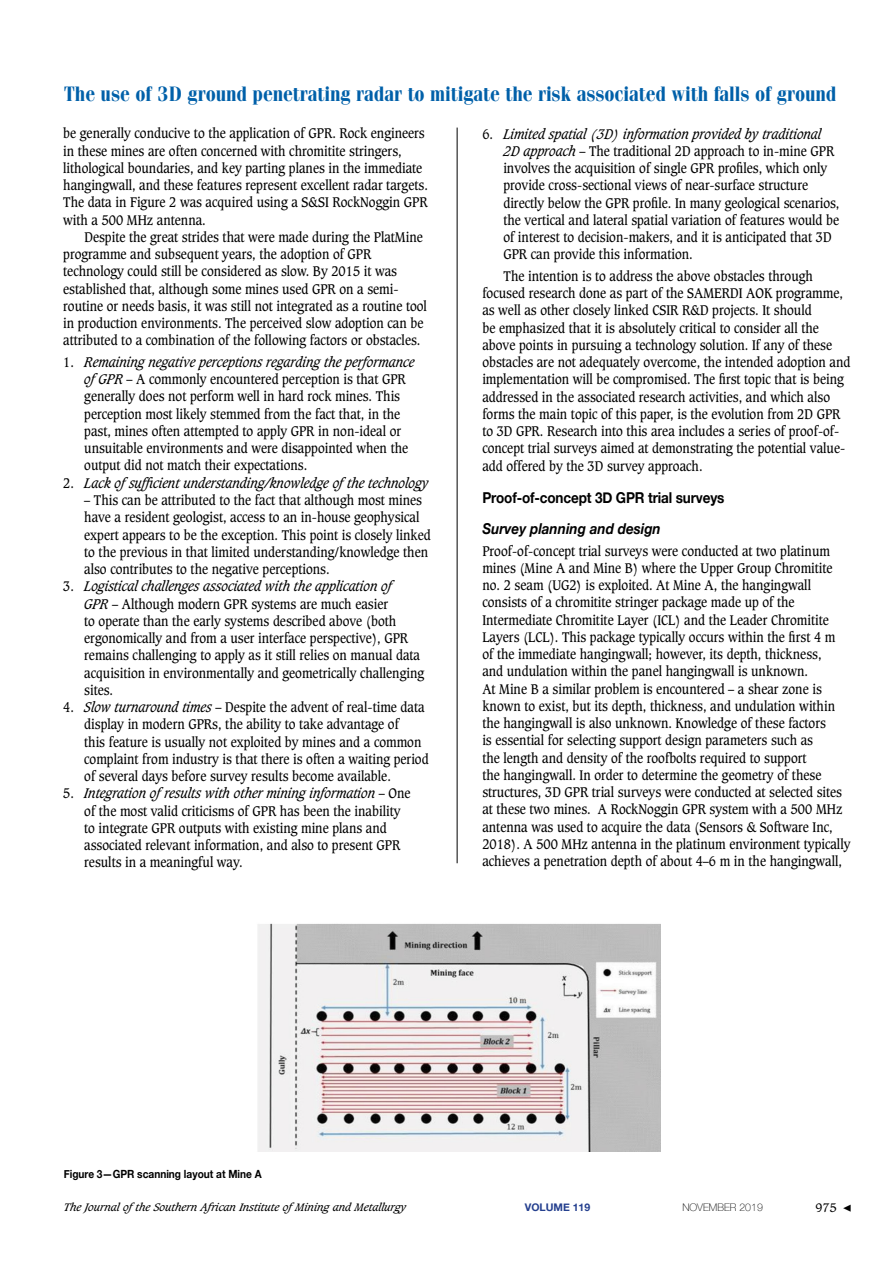
<style>
.page{position:relative;width:893px;height:1263px;background:#fff}
.page>*{position:absolute;margin:0;border:0;box-sizing:border-box;transform-origin:0 0}
.t1{font:21px "Cg Fenice Bd";color:#0060a9;scale:.9 1}
.t2{font:700 15px "Helvetica Neue";letter-spacing:-.01em;color:#000;scale:.9 1}
.t3{font:italic 700 15px "Helvetica Neue";color:#000;scale:.9 1}
.t4{font:13.5px/17.2px "Caxton";color:#000;scale:.9 1}
.t5{font:italic 13.5px "Caxton";color:#000;scale:.9 1}
.t6{font:12px "Caxton";color:#000}
.t7{font:700 11.25px "Helvetica Neue";color:#000;scale:.9 1}
.t8{font:italic 10.5px "Caxton";color:#000}
.t9{font:100 10.5px "Helvetica Neue";color:#000}
.t10{font:700 10.5px "Helvetica Neue";color:#25408f}
.s1{font-style:italic}
.s2{font-style:normal}
.s3{font-family:"Minion Pro";font-size:15px}
</style>
<div class="page">
<hr style="left:457px;top:128px;width:1px;height:735px;background:#000">
<img style="left:258px;top:923px;width:402px;height:229px">
<h1 class="t1" style="left:64px;top:81px;width:860px">The use of 3D ground penetrating radar to mitigate the risk associated with falls of ground</h1>
<p class="t4" style="left:63px;top:125px;width:407px">be generally conducive to the application of GPR. Rock engineers in these mines are often concerned with chromitite stringers, lithological boundaries, and key parting planes in the immediate hangingwall, and these features represent excellent radar targets.<br>The data in Figure 2 was acquired using a S&amp;SI RockNoggin GPR with a 500 MHz antenna.</p>
<p class="t4" style="left:63px;top:229px;width:406px;text-indent:21px">Despite the great strides that were made during the PlatMine programme and subsequent years, the adoption of GPR technology could still be considered as slow. By 2015 it was established that, although some mines used GPR on a semi&shy;routine or needs basis, it was still not integrated as a routine tool in production environments. The perceived slow adoption can be attributed to a combination of the following factors or obstacles.</p>
<p class="t4" style="left:84px;top:354px;width:368px;text-indent:-21px">1. <span class="s1">Remaining negative perceptions regarding the performance ofGPR</span> – A commonly encountered perception is that GPR generally does not perform well in hard rock mines. This perception most likely stemmed from the fact that, in the past, mines often attempted to apply GPR in non-ideal or unsuitable environments and were disappointed when the output did not match their expectations.</p>
<p class="t5" style="left:63px;top:475px;width:407px"><span class="s2">2.</span> Lack ofsufficient understanding/knowledge ofthe technology</p>
<p class="t4" style="left:84px;top:492px;width:386px">– This can be attributed to the fact that although most mines have a resident geologist, access to an in-house geophysical expert appears to be the exception. This point is closely linked to the previous in that limited understanding/knowledge then also contributes to the negative perceptions.</p>
<p class="t4" style="left:84px;top:578px;width:379px;text-indent:-21px">3. <span class="s1">Logistical challenges associated with the application of GPR</span> – Although modern GPR systems are much easier<br>to operate than the early systems described above (both ergonomically and from a user interface perspective), GPR remains challenging to apply as it still relies on manual data acquisition in environmentally and geometrically challenging sites.</p>
<p class="t4" style="left:84px;top:699px;width:384px;text-indent:-21px">4. <span class="s1">Slow turnaround times</span> – Despite the advent of real-time data display in modern GPRs, the ability to take advantage of<br>this feature is usually not exploited by mines and a common complaint from industry is that there is often a waiting period of several days before survey results become available.</p>
<p class="t4" style="left:84px;top:785px;width:364px;text-indent:-21px">5. <span class="s1">Integration ofresults with other mining information</span> – One of the most valid criticisms of GPR has been the inability to integrate GPR outputs with existing mine plans and associated relevant information, and also to present GPR results in a meaningful way.</p>
<p class="t4" style="left:503px;top:125px;width:375px;text-indent:-21px">6. <span class="s1">Limited spatial (3D) information provided by traditional 2D approach</span> – The traditional 2D approach to in-mine GPR involves the acquisition of single GPR profiles, which only provide cross-sectional views of near-surface structure directly below the GPR profile. In many geological scenarios, the vertical and lateral spatial variation of features would be of interest to decision-makers, and it is anticipated that 3D GPR can provide this information.</p>
<p class="t4" style="left:482px;top:268px;width:410px;text-indent:21px">The intention is to address the above obstacles through focused research done as part of the SAMERDI AOK programme, as well as other closely linked CSIR R&amp;D projects. It should<br>be emphasized that it is absolutely critical to consider all the above points in pursuing a technology solution. If any of these obstacles are not adequately overcome, the intended adoption and implementation will be compromised. The first topic that is being addressed in the associated research activities, and which also forms the main topic of this paper, is the evolution from 2D GPR to 3D GPR. Research into this area includes a series of proof-of&shy;concept trial surveys aimed at demonstrating the potential value&shy;add offered by the 3D survey approach.</p>
<p class="t2" style="left:482px;top:486px;width:271px">Proof-of-concept 3D GPR trial surveys</p>
<p class="t3" style="left:482px;top:517px;width:200px">Survey planning and design</p>
<p class="t4" style="left:482px;top:542px;width:410px">Proof-of-concept trial surveys were conducted at two platinum mines (Mine A and Mine B) where the Upper Group Chromitite no. 2 seam (UG2) is exploited. At Mine A, the hangingwall consists of a chromitite stringer package made up of the Intermediate Chromitite Layer (ICL) and the Leader Chromitite Layers (LCL). This package typically occurs within the first 4 m<br>of the immediate hangingwall; however, its depth, thickness,<br>and undulation within the panel hangingwall is unknown.<br>At Mine B a similar problem is encountered – a shear zone is known to exist, but its depth, thickness, and undulation within the hangingwall is also unknown. Knowledge of these factors<br>is essential for selecting support design parameters such as<br>the length and density of the roofbolts required to support<br>the hangingwall. In order to determine the geometry of these structures, 3D GPR trial surveys were conducted at selected sites at these two mines. A RockNoggin GPR system with a 500 MHz antenna was used to acquire the data (Sensors &amp; Software Inc, 2018). A 500 MHz antenna in the platinum environment typically achieves a penetration depth of about 4–6 m in the hangingwall,</p>
<p class="t7" style="left:64px;top:1165px;width:221px">Figure 3—GPR scanning layout at Mine A</p>
<p class="t8" style="left:64px;top:1201px;width:344px">The Journal ofthe Southern African Institute ofMining and Metallurgy</p>
<p class="t10" style="left:525px;top:1199px;width:67px">VOLUME 119</p>
<p class="t9" style="left:682px;top:1199px;width:82px">NOVEMBER 2019</p>
<p class="t6" style="left:815px;top:1200px;width:38px">975 <span class="s3">◀</span></p>
</div>
